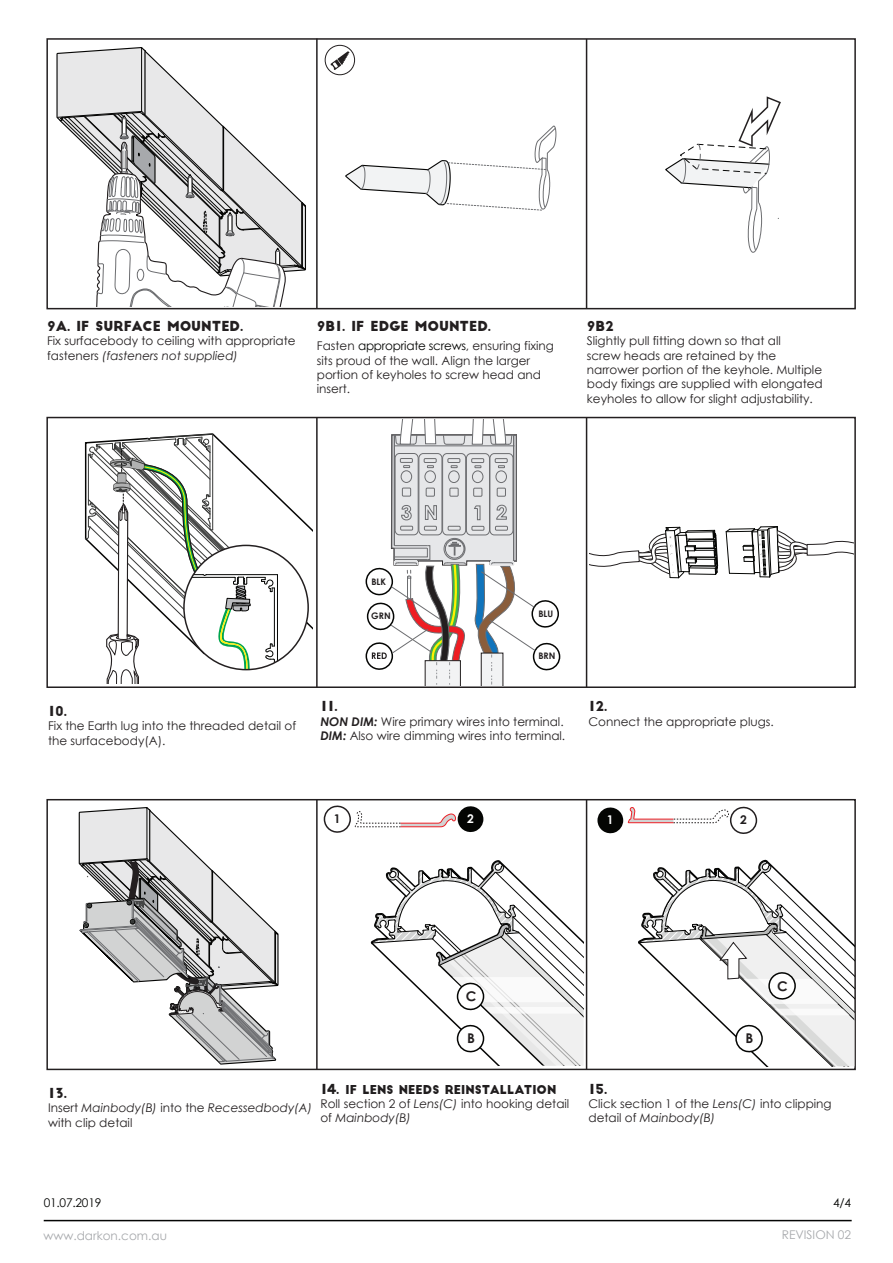
<style>
.page{position:relative;width:893px;height:1263px;background:#fff}
.page>*{position:absolute;margin:0;border:0;box-sizing:border-box;transform-origin:0 0}
.t1{font:13.5px "Big John";color:#231f20}
.t2{font:13.5px "Big John";color:#201d1e}
.t3{font:12px/14.4px "Century Gothic";color:#231f20}
.t4{font:12px "Big John";color:#201d1e}
.t5{font:12px "Century Gothic";color:#a7a9ac}
.t6{font:12px "Century Gothic";letter-spacing:-.02em;color:#040503}
.t7{font:700 12px "Century Gothic";color:#201d1e}
.t8{font:700 12px "Century Gothic";color:#fff}
.t9{font:700 9px "Century Gothic";color:#231f20}
.s1{font-style:italic}
.s2{color:#040503}
.s3{font-weight:700;font-style:italic}
.s4{font-size:13.5px}
</style>
<div class="page">
<div style="left:46px;top:417px;width:810px;height:271px;border:2px solid #231f20"></div>
<hr style="left:586px;top:417px;width:1px;height:270px;background:#231f20">
<hr style="left:316px;top:417px;width:2px;height:270px;background:#231f20">
<div style="left:46px;top:799px;width:810px;height:271px;border:2px solid #231f20"></div>
<hr style="left:586px;top:800px;width:1px;height:269px;background:#231f20">
<hr style="left:316px;top:799px;width:2px;height:270px;background:#231f20">
<hr style="left:44px;top:1220px;width:808px;height:1px;background:#040504">
<div style="left:46px;top:38px;width:810px;height:271px;border:2px solid #231f20"></div>
<hr style="left:586px;top:39px;width:1px;height:270px;background:#231f20">
<hr style="left:316px;top:39px;width:2px;height:270px;background:#231f20">
<svg style="left:325px;top:45px;width:30px;height:30px"></svg>
<div style="left:325px;top:45px;width:30px;height:30px;border:1px solid #231f20;border-radius:50%"></div>
<svg style="left:331px;top:51px;width:18px;height:19px"></svg>
<svg style="left:589px;top:527px;width:129px;height:51px"></svg>
<svg style="left:726px;top:526px;width:127px;height:51px"></svg>
<svg style="left:323px;top:805px;width:160px;height:28px"></svg>
<svg style="left:597px;top:806px;width:161px;height:28px"></svg>
<svg style="left:365px;top:419px;width:196px;height:266px"></svg>
<svg style="left:84px;top:433px;width:228px;height:222px"></svg>
<div style="left:184px;top:545px;width:124px;height:125px;background:#fff;border-radius:50%"></div>
<hr style="left:206px;top:574px;width:71px;height:1px;background:#040503">
<hr style="left:277px;top:575px;width:1px;height:95px;background:#040503">
<svg style="left:85px;top:434px;width:191px;height:249px"></svg>
<svg style="left:56px;top:47px;width:250px;height:260px"></svg>
<svg style="left:345px;top:126px;width:211px;height:84px"></svg>
<svg style="left:665px;top:96px;width:116px;height:157px"></svg>
<svg style="left:79px;top:807px;width:200px;height:257px"></svg>
<svg style="left:371px;top:860px;width:213px;height:206px"></svg>
<svg style="left:638px;top:860px;width:216px;height:206px"></svg>
<p class="t1" style="left:47px;top:320px;width:198px">9A. IF SURFACE MOUNTED.</p>
<p class="t3" style="left:47px;top:333px;width:250px">Fix surfacebody to ceiling with appropriate fasteners <span class="s1">(fasteners not supplied)</span></p>
<p class="t1" style="left:317px;top:320px;width:176px">9B1. IF EDGE MOUNTED.</p>
<p class="t3" style="left:317px;top:339px;width:239px">Fasten <span class="s2">appropriate screws</span>, ensuring fixing sits proud of the wall. Align the larger portion of keyholes to screw head and insert.</p>
<p class="t1" style="left:587px;top:320px;width:29px">9B2</p>
<p class="t3" style="left:587px;top:333px;width:237px">Slightly pull fitting down so that all<br>screw heads are retained by the narrower portion of the keyhole. Multiple body fixings are supplied with elongated keyholes to allow for slight adjustability.</p>
<p class="t1" style="left:48px;top:705px;width:21px">10.</p>
<p class="t3" style="left:48px;top:719px;width:249px">Fix the Earth lug into the threaded detail of the surfacebody(A).</p>
<p class="t9" style="left:371px;top:575px;width:16px">BLK</p>
<p class="t9" style="left:371px;top:609px;width:21px">GRN</p>
<p class="t9" style="left:538px;top:607px;width:16px">BLU</p>
<p class="t9" style="left:538px;top:649px;width:19px">BRN</p>
<p class="t1" style="left:320px;top:700px;width:19px">11.</p>
<p class="t3" style="left:320px;top:714px;width:246px"><span class="s3">NON DIM:</span> Wire primary wires into terminal.<br><span class="s3">DIM:</span> Also wire dimming wires into terminal.</p>
<p class="t1" style="left:588px;top:700px;width:21px">12.</p>
<p class="t3" style="left:588px;top:714px;width:187px">Connect the appropriate plugs.</p>
<p class="t7" style="left:334px;top:809px;width:8px">1</p>
<p class="t8" style="left:467px;top:809px;width:8px">2</p>
<p class="t8" style="left:607px;top:810px;width:8px">1</p>
<p class="t7" style="left:740px;top:810px;width:8px">2</p>
<p class="t2" style="left:48px;top:1087px;width:21px">13.</p>
<p class="t3" style="left:48px;top:1101px;width:266px">Insert <span class="s1">Mainbody(B)</span> into the <span class="s1">Recessedbody(A) </span>with clip detail</p>
<p class="t4" style="left:320px;top:1084px;width:238px"><span class="s4">14.</span> IF LENS NEEDS REINSTALLATION</p>
<p class="t3" style="left:320px;top:1096px;width:250px">Roll section 2 of <span class="s1">Lens(C)</span> into hooking detail of <span class="s1">Mainbody(B)</span></p>
<p class="t2" style="left:588px;top:1082px;width:21px">15.</p>
<p class="t3" style="left:588px;top:1096px;width:245px">Click section 1 of the <span class="s1">Lens(C)</span> into clipping detail of <span class="s1">Mainbody(B)</span></p>
<p class="t6" style="left:44px;top:1194px;width:59px">01.07.2019</p>
<p class="t6" style="left:833px;top:1194px;width:20px">4/4</p>
<p class="t5" style="left:43px;top:1228px;width:125px">www.darkon.com.au</p>
<p class="t5" style="left:782px;top:1226px;width:71px">REVISION 02</p>
</div>
